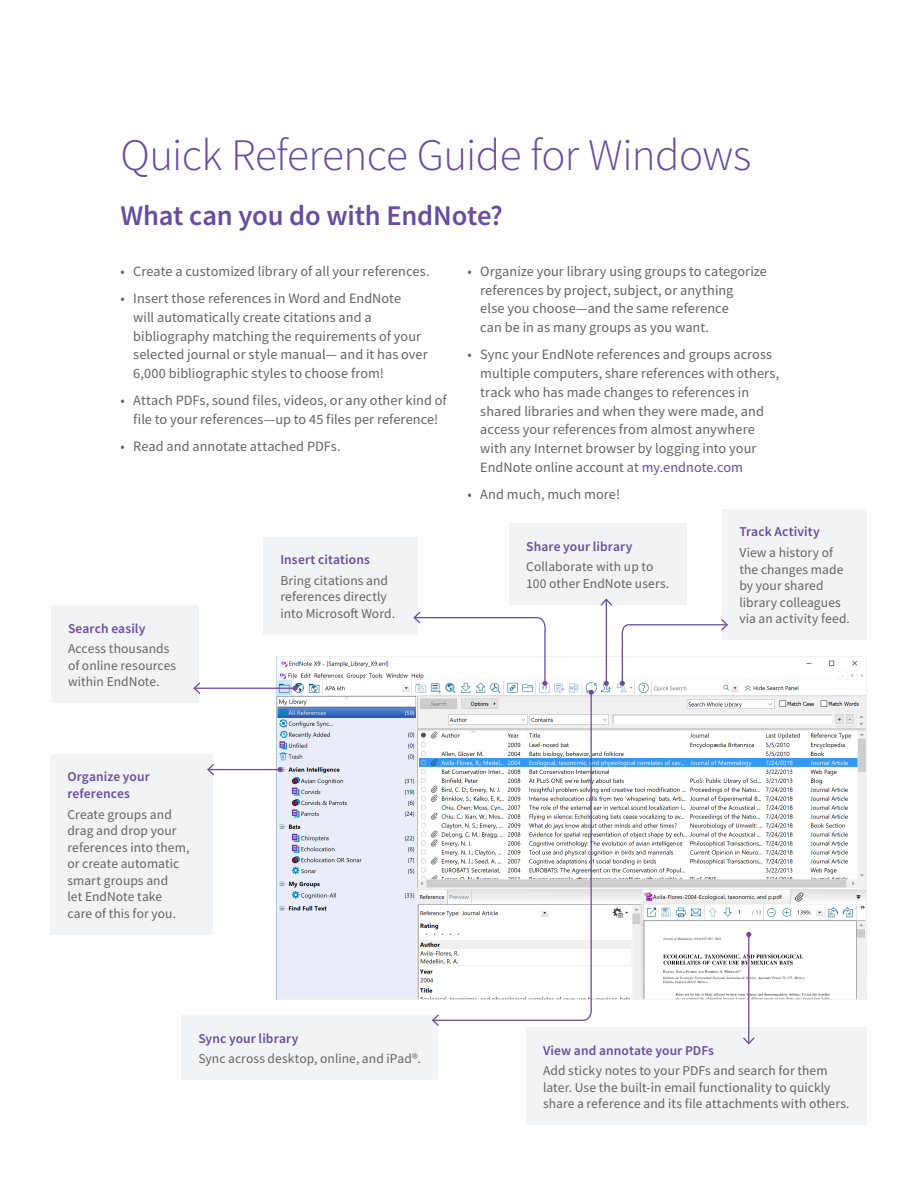
<style>
.page{position:relative;width:918px;height:1188px;background:#fff}
.page>*{position:absolute;margin:0;border:0;box-sizing:border-box;transform-origin:0 0}
.Title_Header_Large{font:300 45px "Source Sans Pro";letter-spacing:-.015em;color:#674c9f}
.Title_Header_Large-2{font:600 28.5px "Source Sans Pro";letter-spacing:-.005em;color:#674c9f}
.t1{font:14.25px/18.8px "Source Sans Pro";letter-spacing:.005em;color:#636366}
.Body_9pt{font:13.5px/16.5px "Source Sans Pro";letter-spacing:.005em;color:#636366}
.Body_9pt-2{font:600 13.5px/16.5px "Source Sans Pro";letter-spacing:.01em;color:#674c9f}
.s1{color:#674c9f}
</style>
<div class="page">
<div style="left:722px;top:509px;width:145px;height:131px;background:#f2f3f4"></div>
<div style="left:509px;top:523px;width:177px;height:82px;background:#f2f3f4"></div>
<div style="left:263px;top:537px;width:155px;height:98px;background:#f2f3f4"></div>
<img style="left:279px;top:658px;width:586px;height:340px">
<div style="left:51px;top:605px;width:147px;height:98px;background:#f2f3f4"></div>
<div style="left:181px;top:1015px;width:257px;height:65px;background:#f2f3f4"></div>
<div style="left:50px;top:754px;width:163px;height:181px;background:#f2f3f4"></div>
<div style="left:526px;top:1028px;width:341px;height:97px;background:#f2f3f4"></div>
<hr style="left:208px;top:769px;width:72px;height:1px;background:#674c9f">
<svg style="left:278px;top:767px;width:5px;height:5px"></svg>
<svg style="left:207px;top:763px;width:9px;height:13px"></svg>
<hr style="left:748px;top:935px;width:1px;height:109px;background:#674c9f">
<svg style="left:746px;top:932px;width:5px;height:5px"></svg>
<svg style="left:743px;top:1036px;width:12px;height:9px"></svg>
<hr style="left:194px;top:688px;width:101px;height:1px;background:#674c9f">
<svg style="left:293px;top:686px;width:5px;height:5px"></svg>
<svg style="left:193px;top:681px;width:9px;height:14px"></svg>
<hr style="left:606px;top:599px;width:1px;height:84px;background:#674c9f">
<svg style="left:604px;top:681px;width:5px;height:5px"></svg>
<svg style="left:600px;top:598px;width:12px;height:9px"></svg>
<svg style="left:412px;top:612px;width:135px;height:74px"></svg>
<svg style="left:431px;top:691px;width:162px;height:330px"></svg>
<svg style="left:589px;top:690px;width:5px;height:5px"></svg>
<svg style="left:431px;top:1013px;width:9px;height:13px"></svg>
<svg style="left:620px;top:619px;width:109px;height:67px"></svg>
<p class="Title_Header_Large" style="left:120px;top:127px;width:632px">Quick Reference Guide for Windows</p>
<p class="Title_Header_Large-2" style="left:120px;top:197px;width:384px">What can you do with EndNote?</p>
<p class="t1" style="left:121px;top:262px;width:311px">• Create a customized library of all your references.</p>
<p class="t1" style="left:133px;top:289px;width:296px;text-indent:-13px">• Insert those references in Word and EndNote<br>will automatically create citations and a bibliography matching the requirements of your selected journal or style manual— and it has over 6,000 bibliographic styles to choose from!</p>
<p class="t1" style="left:121px;top:391px;width:328px;text-align:center">• Attach PDFs, sound files, videos, or any other kind of file to your references—up to 45 files per reference!</p>
<p class="t1" style="left:121px;top:437px;width:222px">• Read and annotate attached PDFs.</p>
<p class="Body_9pt-2" style="left:68px;top:620px;width:79px">Search easily</p>
<p class="Body_9pt" style="left:68px;top:640px;width:110px">Access thousands of online resources within EndNote.</p>
<p class="Body_9pt-2" style="left:280px;top:551px;width:91px">Insert citations</p>
<p class="Body_9pt" style="left:280px;top:572px;width:116px">Bring citations and references directly into Microsoft Word.</p>
<p class="t1" style="left:480px;top:262px;width:288px;text-indent:-13px">• Organize your library using groups to categorize references by project, subject, or anything<br>else you choose—and the same reference<br>can be in as many groups as you want.</p>
<p class="t1" style="left:480px;top:345px;width:300px;text-indent:-13px">• Sync your EndNote references and groups across multiple computers, share references with others, track who has made changes to references in shared libraries and when they were made, and access your references from almost anywhere with any Internet browser by logging into your EndNote online account at <span class="s1">my.endnote.com</span></p>
<p class="t1" style="left:468px;top:485px;width:154px">• And much, much more!</p>
<p class="Body_9pt-2" style="left:526px;top:538px;width:108px">Share your library</p>
<p class="Body_9pt" style="left:526px;top:559px;width:145px">Collaborate with up to<br>100 other EndNote users.</p>
<p class="Body_9pt-2" style="left:739px;top:524px;width:82px">Track Activity</p>
<p class="Body_9pt" style="left:739px;top:544px;width:112px">View a history of the changes made by your shared library colleagues via an activity feed.</p>
<p class="Body_9pt-2" style="left:67px;top:769px;width:84px">Organize your references</p>
<p class="Body_9pt" style="left:67px;top:806px;width:123px">Create groups and drag and drop your references into them, or create automatic smart groups and<br>let EndNote take care of this for you.</p>
<p class="Body_9pt-2" style="left:198px;top:1030px;width:102px">Sync your library</p>
<p class="Body_9pt" style="left:198px;top:1051px;width:224px">Sync across desktop, online, and iPad®.</p>
<p class="Body_9pt-2" style="left:543px;top:1042px;width:173px">View and annotate your PDFs</p>
<p class="Body_9pt" style="left:543px;top:1063px;width:308px">Add sticky notes to your PDFs and search for them later. Use the built-in email functionality to quickly share a reference and its file attachments with others.</p>
</div>
